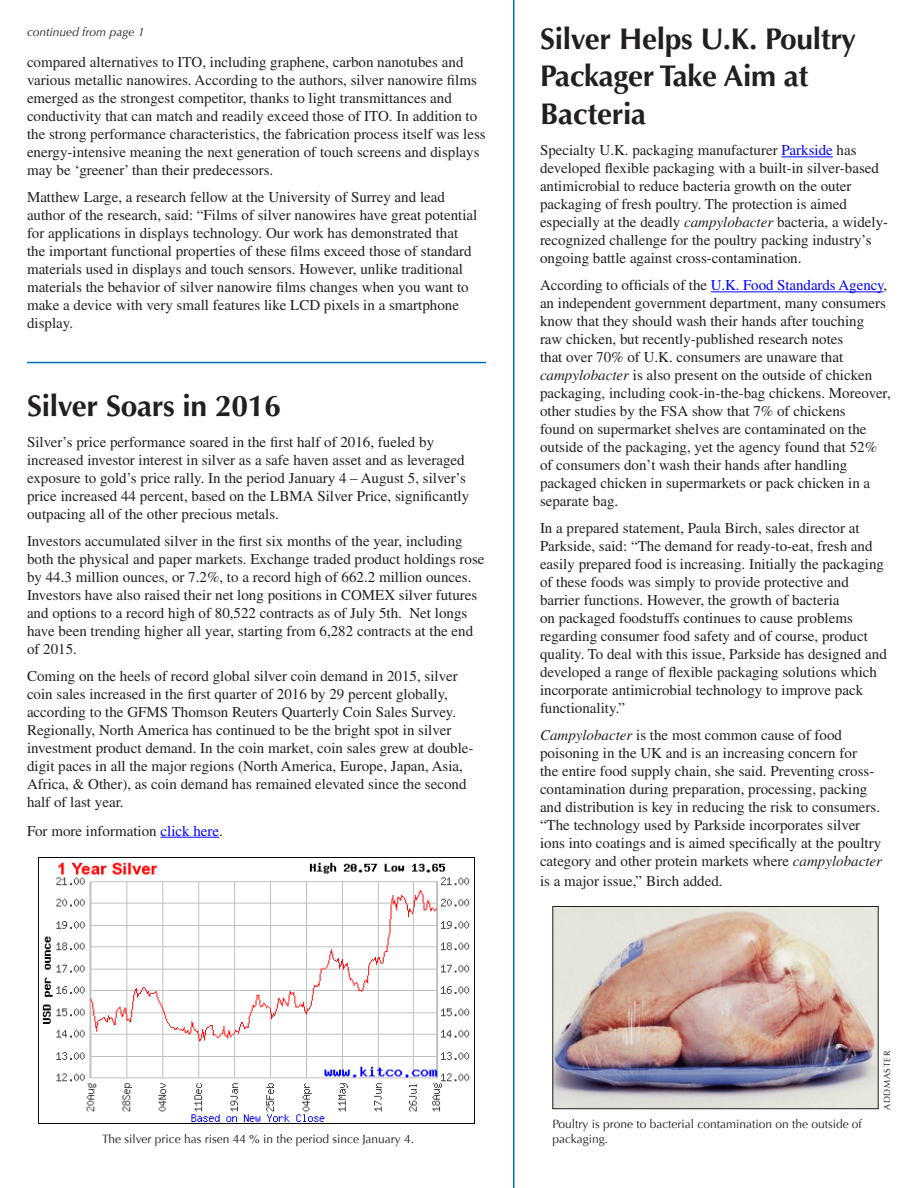
<style>
.page{position:relative;width:918px;height:1188px;background:#fff}
.page>*{position:absolute;margin:0;border:0;box-sizing:border-box;transform-origin:0 0}
.Heads{font:700 30px/37.5px "Optima";letter-spacing:-.01em;color:#231f20}
.Body_Copy{font:15px/18px "Times";color:#231f20}
.Captions{font:12px "Optima";color:#231f20}
.Captions-2{font:italic 12px "Optima";color:#231f20}
.Courtesy{font:9px "Optima";letter-spacing:.075em;color:#231f20}
.s1{color:#00f}
.s2{font-style:italic}
</style>
<div class="page">
<hr style="left:161px;top:837px;width:58px;height:1px;background:#00f">
<img style="left:39px;top:857px;width:435px;height:266px">
<hr style="left:513px;top:0;width:1px;height:1188px;background:#0072bc">
<hr style="left:27px;top:362px;width:459px;height:1px;background:#0072bc">
<img style="left:554px;top:908px;width:323px;height:199px">
<div style="left:552px;top:906px;width:327px;height:203px;border:1px solid #231f20"></div>
<hr style="left:781px;top:156px;width:52px;height:1px;background:#00f">
<hr style="left:711px;top:291px;width:173px;height:1px;background:#00f">
<p class="Captions-2" style="left:27px;top:25px;width:119px">continued from page 1</p>
<p class="Body_Copy" style="left:27px;top:53px;width:460px">compared alternatives to ITO, including graphene, carbon nanotubes and various metallic nanowires. According to the authors, silver nanowire films emerged as the strongest competitor, thanks to light transmittances and conductivity that can match and readily exceed those of ITO. In addition to the strong performance characteristics, the fabrication process itself was less energy-intensive meaning the next generation of touch screens and displays may be ‘greener’ than their predecessors.</p>
<p class="Body_Copy" style="left:27px;top:188px;width:452px">Matthew Large, a research fellow at the University of Surrey and lead author of the research, said: “Films of silver nanowires have great potential for applications in displays technology. Our work has demonstrated that the important functional properties of these films exceed those of standard materials used in displays and touch sensors. However, unlike traditional materials the behavior of silver nanowire films changes when you want to make a device with very small features like LCD pixels in a smartphone display.</p>
<p class="Heads" style="left:27px;top:387px;width:255px">Silver Soars in 2016</p>
<p class="Body_Copy" style="left:27px;top:433px;width:444px">Silver’s price performance soared in the first half of 2016, fueled by increased investor interest in silver as a safe haven asset and as leveraged exposure to gold’s price rally. In the period January 4 – August 5, silver’s price increased 44 percent, based on the LBMA Silver Price, significantly outpacing all of the other precious metals.</p>
<p class="Body_Copy" style="left:27px;top:532px;width:459px">Investors accumulated silver in the first six months of the year, including both the physical and paper markets. Exchange traded product holdings rose by 44.3 million ounces, or 7.2%, to a record high of 662.2 million ounces.<br>Investors have also raised their net long positions in COMEX silver futures and options to a record high of 80,522 contracts as of July 5th. Net longs have been trending higher all year, starting from 6,282 contracts at the end of 2015.</p>
<p class="Body_Copy" style="left:27px;top:667px;width:448px">Coming on the heels of record global silver coin demand in 2015, silver coin sales increased in the first quarter of 2016 by 29 percent globally, according to the GFMS Thomson Reuters Quarterly Coin Sales Survey.<br>Regionally, North America has continued to be the bright spot in silver investment product demand. In the coin market, coin sales grew at double&shy;digit paces in all the major regions (North America, Europe, Japan, Asia, Africa, &amp; Other), as coin demand has remained elevated since the second half of last year.</p>
<p class="Body_Copy" style="left:27px;top:822px;width:197px">For more information <span class="s1">click here</span>.</p>
<p class="Heads" style="left:540px;top:20px;width:318px">Silver Helps U.K. Poultry<br>Packager Take Aim at<br>Bacteria</p>
<p class="Body_Copy" style="left:540px;top:141px;width:350px">Specialty U.K. packaging manufacturer <span class="s1">Parkside</span> has developed flexible packaging with a built-in silver-based antimicrobial to reduce bacteria growth on the outer packaging of fresh poultry. The protection is aimed especially at the deadly <span class="s2">campylobacter</span> bacteria, a widely&shy;recognized challenge for the poultry packing industry’s ongoing battle against cross-contamination.</p>
<p class="Body_Copy" style="left:540px;top:276px;width:352px">According to officials of the <span class="s1">U.K. Food Standards Agency</span>, an independent government department, many consumers know that they should wash their hands after touching<br>raw chicken, but recently-published research notes<br>that over 70% of U.K. consumers are unaware that <span class="s2">campylobacter</span> is also present on the outside of chicken packaging, including cook-in-the-bag chickens. Moreover, other studies by the FSA show that 7% of chickens<br>found on supermarket shelves are contaminated on the outside of the packaging, yet the agency found that 52% of consumers don’t wash their hands after handling packaged chicken in supermarkets or pack chicken in a separate bag.</p>
<p class="Body_Copy" style="left:540px;top:519px;width:348px">In a prepared statement, Paula Birch, sales director at Parkside, said: “The demand for ready-to-eat, fresh and easily prepared food is increasing. Initially the packaging of these foods was simply to provide protective and barrier functions. However, the growth of bacteria<br>on packaged foodstuffs continues to cause problems regarding consumer food safety and of course, product quality. To deal with this issue, Parkside has designed and developed a range of flexible packaging solutions which incorporate antimicrobial technology to improve pack functionality.”</p>
<p class="Body_Copy" style="left:540px;top:726px;width:344px"><span class="s2">Campylobacter</span> is the most common cause of food poisoning in the UK and is an increasing concern for<br>the entire food supply chain, she said. Preventing cross&shy;contamination during preparation, processing, packing and distribution is key in reducing the risk to consumers. “The technology used by Parkside incorporates silver ions into coatings and is aimed specifically at the poultry category and other protein markets where <span class="s2">campylobacter</span></p>
<p class="Body_Copy" style="left:540px;top:872px;width:184px">is a major issue,” Birch added.</p>
<p class="Captions" style="left:552px;top:1117px;width:311px">Poultry is prone to bacterial contamination on the outside of</p>
<p class="Courtesy" style="left:882px;top:1110px;width:60px;rotate:-90deg">ADDMASTER</p>
<p class="Captions" style="left:102px;top:1132px;width:313px">The silver price has risen 44 % in the period since January 4.</p>
<p class="Captions" style="left:552px;top:1132px;width:57px">packaging.</p>
</div>
